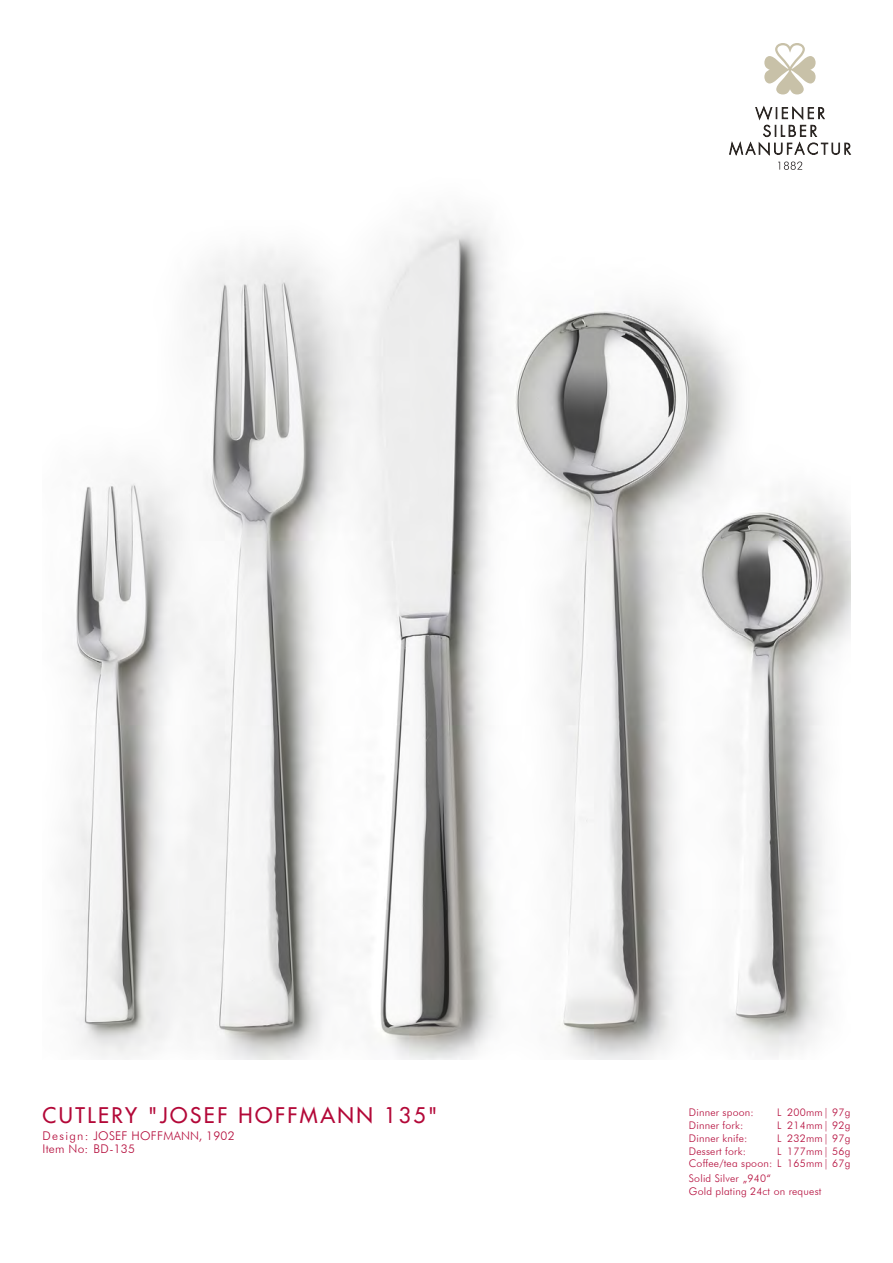
<style>
.page{position:relative;width:893px;height:1263px;background:#fff}
.page>*{position:absolute;margin:0;border:0;box-sizing:border-box;transform-origin:0 0}
.t1{font:500 21px "Futura Std";letter-spacing:.12em;color:#b30838}
.t2{font:300 12px/13px "Futura BT";letter-spacing:.02em;color:#b30838}
.t3{font:300 10.5px/12.8px "Futura BT";letter-spacing:.02em;color:#b30838;text-align:right}
</style>
<div class="page">
<img style="left:65px;top:217px;width:785px;height:842px">
<svg style="left:730px;top:143px;width:120px;height:12px"></svg>
<svg style="left:763px;top:125px;width:53px;height:12px"></svg>
<svg style="left:756px;top:107px;width:68px;height:12px"></svg>
<svg style="left:764px;top:43px;width:52px;height:51px"></svg>
<svg style="left:778px;top:162px;width:24px;height:8px"></svg>
<h1 class="t1" style="left:43px;top:1102px;width:396px">CUTLERY "JOSEF HOFFMANN 135"</h1>
<p class="t2" style="left:43px;top:1129px;width:194px">Design: JOSEF HOFFMANN, 1902<br>Item No: BD-135</p>
<p class="t3" style="left:689px;top:1106px;width:66px">Dinner spoon:</p>
<p class="t3" style="left:777px;top:1106px;width:75px">L 200mm| 97g</p>
<p class="t3" style="left:689px;top:1119px;width:56px">Dinner fork:</p>
<p class="t3" style="left:777px;top:1119px;width:75px">L 214mm| 92g</p>
<p class="t3" style="left:689px;top:1131px;width:60px">Dinner knife:</p>
<p class="t3" style="left:777px;top:1131px;width:75px">L 232mm| 97g</p>
<p class="t3" style="left:689px;top:1144px;width:59px">Dessert fork:</p>
<p class="t3" style="left:689px;top:1144px;width:163px">L 177mm| 56g<br>Coffee/tea spoon: L 165mm| 67g</p>
<p class="t3" style="left:689px;top:1172px;width:134px;text-align:left">Solid Silver „940“<br>Gold plating 24ct on request</p>
</div>
